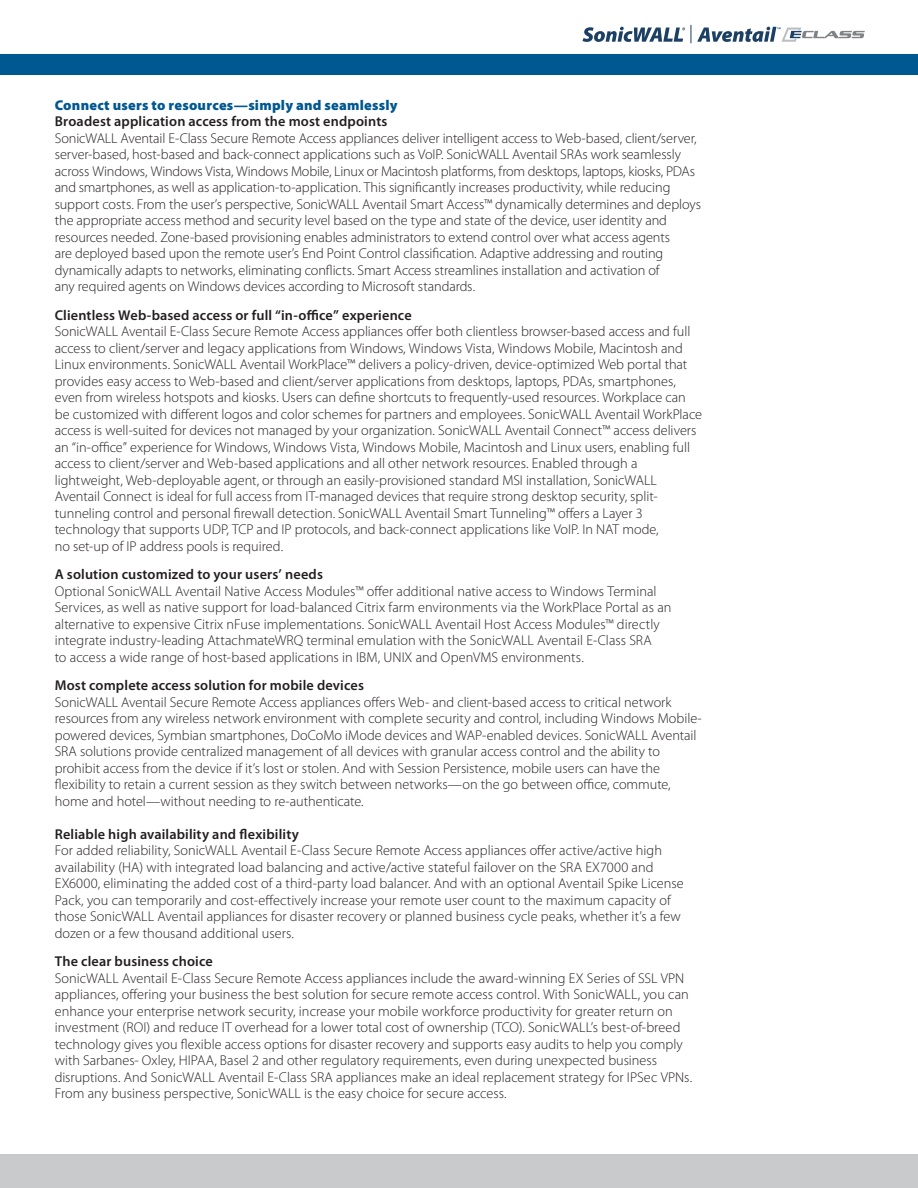
<style>
.page{position:relative;width:918px;height:1188px;background:#fff}
.page>*{position:absolute;margin:0;border:0;box-sizing:border-box;transform-origin:0 0}
.t1{font:300 14.25px/16.5px "Myriad Pro";color:#231f20}
.t2{font:600 14.25px "Myriad Pro";letter-spacing:.01em;color:#231f20}
.t3{font:900 14.25px "Myriad Pro";letter-spacing:.015em;color:#005890}
</style>
<div class="page">
<div style="left:0;top:1154px;width:918px;height:34px;background:#c9cacc"></div>
<svg style="left:582px;top:27px;width:103px;height:15px"></svg>
<svg style="left:691px;top:25px;width:174px;height:18px"></svg>
<div style="left:0;top:54px;width:918px;height:21px;background:#005890"></div>
<p class="t3" style="left:55px;top:100px;width:344px">Connect users to resources—simply and seamlessly</p>
<p class="t2" style="left:55px;top:116px;width:334px">Broadest application access from the most endpoints</p>
<p class="t1" style="left:55px;top:131px;width:648px">SonicWALL Aventail E-Class Secure Remote Access appliances deliver intelligent access to Web-based, client/server, server-based, host-based and back-connect applications such as VoIP. SonicWALL Aventail SRAs work seamlessly across Windows, Windows Vista, Windows Mobile, Linux or Macintosh platforms, from desktops, laptops, kiosks, PDAs and smartphones, as well as application-to-application. This significantly increases productivity, while reducing support costs. From the user’s perspective, SonicWALL Aventail Smart Access™ dynamically determines and deploys the appropriate access method and security level based on the type and state of the device, user identity and resources needed. Zone-based provisioning enables administrators to extend control over what access agents<br>are deployed based upon the remote user’s End Point Control classification. Adaptive addressing and routing dynamically adapts to networks, eliminating conflicts. Smart Access streamlines installation and activation of<br>any required agents on Windows devices according to Microsoft standards.</p>
<p class="t2" style="left:55px;top:310px;width:358px">Clientless Web-based access or full “in-office” experience</p>
<p class="t1" style="left:55px;top:324px;width:649px">SonicWALL Aventail E-Class Secure Remote Access appliances offer both clientless browser-based access and full access to client/server and legacy applications from Windows, Windows Vista, Windows Mobile, Macintosh and Linux environments. SonicWALL Aventail WorkPlace™ delivers a policy-driven, device-optimized Web portal that provides easy access to Web-based and client/server applications from desktops, laptops, PDAs, smartphones, even from wireless hotspots and kiosks. Users can define shortcuts to frequently-used resources. Workplace can be customized with different logos and color schemes for partners and employees. SonicWALL Aventail WorkPlace access is well-suited for devices not managed by your organization. SonicWALL Aventail Connect™ access delivers an “in-office” experience for Windows, Windows Vista, Windows Mobile, Macintosh and Linux users, enabling full access to client/server and Web-based applications and all other network resources. Enabled through a lightweight, Web-deployable agent, or through an easily-provisioned standard MSI installation, SonicWALL Aventail Connect is ideal for full access from IT-managed devices that require strong desktop security, split&shy;tunneling control and personal firewall detection. SonicWALL Aventail Smart Tunneling™ offers a Layer 3 technology that supports UDP, TCP and IP protocols, and back-connect applications like VoIP. In NAT mode,<br>no set-up of IP address pools is required.</p>
<p class="t2" style="left:55px;top:569px;width:270px">A solution customized to your users’ needs</p>
<p class="t1" style="left:55px;top:584px;width:618px">Optional SonicWALL Aventail Native Access Modules™ offer additional native access to Windows Terminal Services, as well as native support for load-balanced Citrix farm environments via the WorkPlace Portal as an alternative to expensive Citrix nFuse implementations. SonicWALL Aventail Host Access Modules™ directly integrate industry-leading AttachmateWRQ terminal emulation with the SonicWALL Aventail E-Class SRA<br>to access a wide range of host-based applications in IBM, UNIX and OpenVMS environments.</p>
<p class="t2" style="left:55px;top:680px;width:311px">Most complete access solution for mobile devices</p>
<p class="t1" style="left:55px;top:695px;width:649px">SonicWALL Aventail Secure Remote Access appliances offers Web- and client-based access to critical network resources from any wireless network environment with complete security and control, including Windows Mobile&shy;powered devices, Symbian smartphones, DoCoMo iMode devices and WAP-enabled devices. SonicWALL Aventail SRA solutions provide centralized management of all devices with granular access control and the ability to prohibit access from the device if it’s lost or stolen. And with Session Persistence, mobile users can have the flexibility to retain a current session as they switch between networks—on the go between office, commute, home and hotel—without needing to re-authenticate.</p>
<p class="t2" style="left:55px;top:829px;width:246px">Reliable high availability and flexibility</p>
<p class="t1" style="left:55px;top:843px;width:631px">For added reliability, SonicWALL Aventail E-Class Secure Remote Access appliances offer active/active high availability (HA) with integrated load balancing and active/active stateful failover on the SRA EX7000 and EX6000, eliminating the added cost of a third-party load balancer. And with an optional Aventail Spike License Pack, you can temporarily and cost-effectively increase your remote user count to the maximum capacity of those SonicWALL Aventail appliances for disaster recovery or planned business cycle peaks, whether it’s a few dozen or a few thousand additional users.</p>
<p class="t2" style="left:55px;top:956px;width:160px">The clear business choice</p>
<p class="t1" style="left:55px;top:971px;width:639px">SonicWALL Aventail E-Class Secure Remote Access appliances include the award-winning EX Series of SSL VPN appliances, offering your business the best solution for secure remote access control. With SonicWALL, you can enhance your enterprise network security, increase your mobile workforce productivity for greater return on investment (ROI) and reduce IT overhead for a lower total cost of ownership (TCO). SonicWALL’s best-of-breed technology gives you flexible access options for disaster recovery and supports easy audits to help you comply with Sarbanes- Oxley, HIPAA, Basel 2 and other regulatory requirements, even during unexpected business disruptions. And SonicWALL Aventail E-Class SRA appliances make an ideal replacement strategy for IPSec VPNs.<br>From any business perspective, SonicWALL is the easy choice for secure access.</p>
</div>
